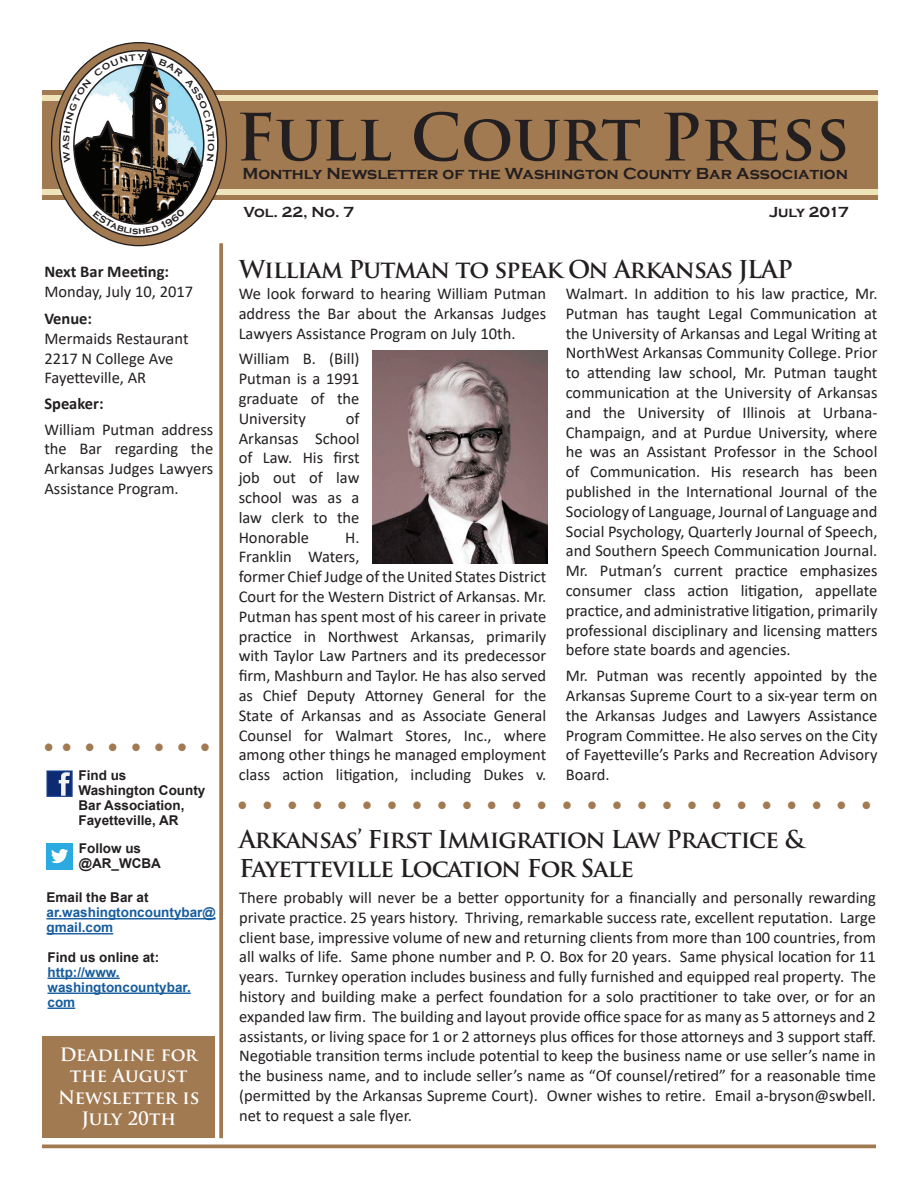
<style>
.page{position:relative;width:918px;height:1188px;background:#fff}
.page>*{position:absolute;margin:0;border:0;box-sizing:border-box;transform-origin:0 0}
.t1{font:700 63.45px "Trajan Pro";color:#231f20}
.t2{font:500 condensed 27px "Franklin Gothic";color:#a27a52}
.t3{font:700 24px/28.8px "Trajan Pro";letter-spacing:-.04em;color:#231f20}
.t4{font:700 18px/21.6px "Trajan Pro";color:#fff;text-align:center}
.t5{font:16.5px/19.8px "Calibri";color:#231f20;text-align:justify}
.t6{font:700 16.5px "Copperplate Gothic";color:#231f20}
.t7{font:700 16.5px "Calibri";color:#231f20}
.t8{font:700 15px "Copperplate Gothic";letter-spacing:-.005em;color:#231f20}
.t9{font:700 15px "Copperplate Gothic";letter-spacing:-.035em;color:#231f20}
.t10{font:700 13.5px/15px "Arial";color:#231f20}
.t11{font:700 13.5px/15px "Arial";color:#175d9e}
</style>
<div class="page">
<div style="left:43px;top:1036px;width:172px;height:102px;background:#a27a52"></div>
<div style="left:42px;top:90px;width:835px;height:110px;background:#a27a52"></div>
<div style="left:42px;top:189px;width:836px;height:6px;background:#efe3b9"></div>
<div style="left:42px;top:95px;width:836px;height:6px;background:#efe3b9"></div>
<svg style="left:219px;top:243px;width:4px;height:895px;background:#a7815b"></svg>
<svg style="left:42px;top:1144px;width:834px;height:4px;background:#ad8a67"></svg>
<hr style="left:48px;top:978px;width:72px;height:1px;background:#175d9e">
<hr style="left:48px;top:993px;width:143px;height:1px;background:#175d9e">
<svg style="left:48px;top:1008px;width:27px;height:1px"></svg>
<div style="left:46px;top:843px;width:27px;height:26px;background:#2aaae1"></div>
<svg style="left:51px;top:849px;width:17px;height:14px"></svg>
<hr style="left:46px;top:918px;width:170px;height:1px;background:#175d9e">
<hr style="left:46px;top:933px;width:67px;height:1px;background:#175d9e">
<div style="left:46px;top:771px;width:27px;height:26px;background:#0c2b72;border:2px solid #123988"></div>
<svg style="left:59px;top:772px;width:11px;height:24px"></svg>
<img style="left:372px;top:351px;width:175px;height:213px">
<svg style="left:57px;top:43px;width:163px;height:345px"></svg>
<p class="t7" style="left:44px;top:260px;width:126px">Next Bar Meeting:</p>
<p class="t5" style="left:44px;top:281px;width:150px">Monday, July 10, 2017</p>
<p class="t7" style="left:44px;top:307px;width:49px">Venue:</p>
<p class="t5" style="left:44px;top:328px;width:146px;text-align:left">Mermaids Restaurant<br>2217 N College Ave<br>Fayetteville, AR</p>
<p class="t7" style="left:44px;top:392px;width:61px">Speaker:</p>
<p class="t5" style="left:44px;top:419px;width:170px">William Putman address the Bar regarding the Arkansas Judges Lawyers Assistance Program.</p>
<h2 class="t2" style="left:40px;top:731px;width:176px">•• • • • • • •</h2>
<p class="t10" style="left:78px;top:768px;width:128px">Find us<br>Washington County<br>Bar Association,<br>Fayetteville, AR</p>
<p class="t10" style="left:79px;top:840px;width:84px">Follow us @AR_WCBA</p>
<p class="t10" style="left:46px;top:890px;width:104px">Email the Bar at</p>
<p class="t11" style="left:46px;top:905px;width:171px">ar.washingtoncountybar@ gmail.com</p>
<p class="t10" style="left:48px;top:950px;width:113px">Find us online at:</p>
<p class="t11" style="left:48px;top:965px;width:145px">http://www. washingtoncountybar. com</p>
<p class="t4" style="left:58px;top:1043px;width:143px">Deadline for the August<br>Newsletter is<br>July 20th</p>
<h1 class="t1" style="left:236px;top:98px;width:615px">Full Court Press</h1>
<p class="t6" style="left:242px;top:164px;width:607px">Monthly Newsletter of the Washington County Bar Association</p>
<p class="t8" style="left:243px;top:204px;width:112px">Vol. 22, No. 7</p>
<p class="t9" style="left:769px;top:204px;width:81px">July 2017</p>
<h3 class="t3" style="left:239px;top:255px;width:555px">William Putman to speak On Arkansas JLAP</h3>
<p class="t5" style="left:239px;top:283px;width:309px">We look forward to hearing William Putman address the Bar about the Arkansas Judges Lawyers Assistance Program on July 10th.</p>
<p class="t5" style="left:239px;top:349px;width:122px">William B. (Bill)<br>Putman is a 1991 graduate of the University</p>
<p class="t5" style="left:566px;top:283px;width:313px">Walmart. In addition to his law practice, Mr.<br>Putman has taught Legal Communication at the University of Arkansas and Legal Writing at NorthWest Arkansas Community College. Prior to attending law school, Mr. Putman taught communication at the University of Arkansas and the University of Illinois at Urbana-Champaign, and at Purdue University, where he was an Assistant Professor in the School of Communication. His research has been published in the International Journal of the Sociology of Language, Journal of Language and Social Psychology, Quarterly Journal of Speech, and Southern Speech Communication Journal.<br>Mr. Putman’s current practice emphasizes consumer class action litigation, appellate practice, and administrative litigation, primarily professional disciplinary and licensing matters before state boards and agencies.</p>
<p class="t5" style="left:566px;top:665px;width:313px">Mr. Putman was recently appointed by the Arkansas Supreme Court to a six-year term on the Arkansas Judges and Lawyers Assistance Program Committee. He also serves on the City of Fayetteville’s Parks and Recreation Advisory Board.</p>
<p class="t5" style="left:239px;top:408px;width:122px;text-indent:107px">of Arkansas School of Law. His first job out of law school was as a law clerk to the Honorable</p>
<p class="t5" style="left:239px;top:527px;width:309px;text-align:left;text-indent:106px">H.<br>Franklin Waters,<br>former Chief Judge of the United States District Court for the Western District of Arkansas. Mr.<br>Putman has spent most of his career in private practice in Northwest Arkansas, primarily with Taylor Law Partners and its predecessor firm, Mashburn and Taylor. He has also served as Chief Deputy Attorney General for the State of Arkansas and as Associate General Counsel for Walmart Stores, Inc., where among other things he managed employment class action litigation, including Dukes v.</p>
<h2 class="t2" style="left:234px;top:788px;width:644px">• • • • • • • • • • • • • • • • • • • • • • • • • •</h2>
<h3 class="t3" style="left:239px;top:826px;width:567px">Arkansas’ First Immigration Law Practice &amp;<br>Fayetteville Location For Sale</h3>
<p class="t5" style="left:239px;top:887px;width:638px">There probably will never be a better opportunity for a financially and personally rewarding private practice. 25 years history. Thriving, remarkable success rate, excellent reputation. Large client base, impressive volume of new and returning clients from more than 100 countries, from all walks of life. Same phone number and P. O. Box for 20 years. Same physical location for 11 years. Turnkey operation includes business and fully furnished and equipped real property. The history and building make a perfect foundation for a solo practitioner to take over, or for an expanded law firm. The building and layout provide office space for as many as 5 attorneys and 2 assistants, or living space for 1 or 2 attorneys plus offices for those attorneys and 3 support staff.<br>Negotiable transition terms include potential to keep the business name or use seller’s name in the business name, and to include seller’s name as “Of counsel/retired” for a reasonable time (permitted by the Arkansas Supreme Court). Owner wishes to retire. Email a-bryson@swbell. net to request a sale flyer.</p>
</div>
